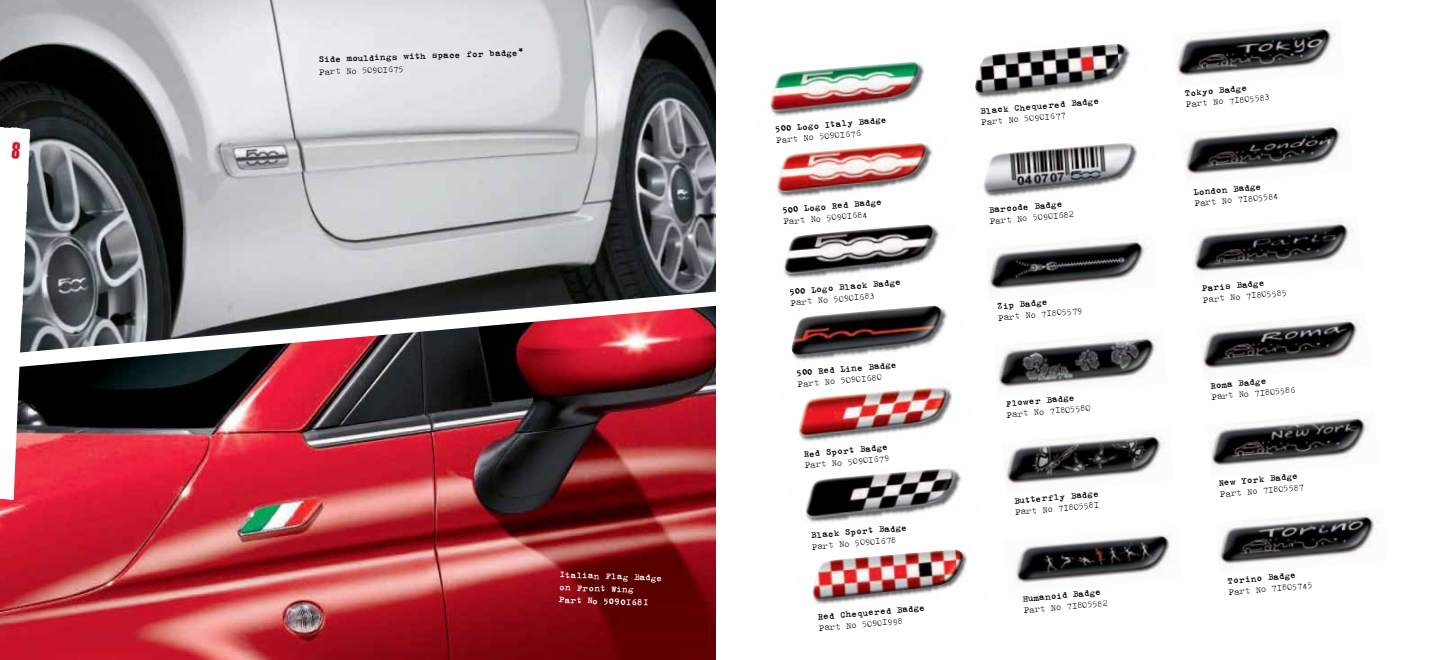
<style>
.page{position:relative;width:1432px;height:660px;background:#fff}
.page>*{position:absolute;margin:0;border:0;box-sizing:border-box;transform-origin:0 0}
.t1{font:10px "Lettera 500 text";color:#000}
.t2{font:10px "Lettera 500 light";color:#000}
.t3{font:10px/12.5px "Lettera 500 text";color:#fff}
</style>
<div class="page">
<img style="left:0;top:0;width:716px;height:291px">
<img style="left:0;top:368px;width:716px;height:291px">
<svg style="left:30px;top:291px;width:686px;height:77px"></svg>
<img style="left:1184px;top:124px;width:160px;height:54px">
<img style="left:988px;top:239px;width:160px;height:54px">
<img style="left:1192px;top:221px;width:161px;height:54px">
<img style="left:996px;top:333px;width:160px;height:56px">
<img style="left:1202px;top:318px;width:159px;height:54px">
<img style="left:1005px;top:434px;width:160px;height:53px">
<img style="left:1016px;top:534px;width:154px;height:49px">
<img style="left:1210px;top:416px;width:158px;height:53px">
<img style="left:1219px;top:514px;width:159px;height:52px">
<img style="left:772px;top:64px;width:153px;height:52px">
<img style="left:770px;top:62px;width:151px;height:50px">
<img style="left:778px;top:145px;width:155px;height:52px">
<img style="left:777px;top:143px;width:151px;height:50px">
<img style="left:785px;top:227px;width:155px;height:51px">
<img style="left:784px;top:224px;width:151px;height:50px">
<img style="left:793px;top:308px;width:155px;height:52px">
<img style="left:791px;top:305px;width:151px;height:51px">
<img style="left:801px;top:389px;width:152px;height:52px">
<img style="left:798px;top:387px;width:151px;height:50px">
<img style="left:807px;top:470px;width:155px;height:52px">
<img style="left:806px;top:468px;width:150px;height:50px">
<img style="left:813px;top:552px;width:154px;height:52px">
<img style="left:813px;top:549px;width:151px;height:50px">
<img style="left:976px;top:46px;width:155px;height:52px">
<img style="left:975px;top:44px;width:151px;height:50px">
<img style="left:986px;top:145px;width:152px;height:52px">
<img style="left:983px;top:143px;width:151px;height:50px">
<img style="left:1176px;top:26px;width:160px;height:54px">
<svg style="left:0;top:127px;width:30px;height:374px"></svg>
<p class="t1" style="left:318px;top:53px;width:206px;rotate:-2deg">Side mouldings with space for badge*</p>
<p class="t2" style="left:319px;top:65px;width:86px;rotate:-2deg">Part No 50901675</p>
<p class="t3" style="left:560px;top:567px;width:104px;rotate:2deg">Italian Flag Badge on Front Wing<br>Part No 50901681</p>
<p class="t1" style="left:775px;top:123px;width:113px;rotate:-5deg">500 Logo Italy Badge</p>
<p class="t2" style="left:775px;top:133px;width:87px;rotate:-5deg">Part No 50901676</p>
<p class="t1" style="left:782px;top:204px;width:102px;rotate:-5deg">500 Logo Red Badge</p>
<p class="t2" style="left:783px;top:214px;width:86px;rotate:-5deg">Part No 50901684</p>
<p class="t1" style="left:789px;top:285px;width:114px;rotate:-5deg">500 Logo Black Badge</p>
<p class="t2" style="left:790px;top:295px;width:86px;rotate:-5deg">Part No 50901683</p>
<p class="t1" style="left:796px;top:366px;width:102px;rotate:-5deg">500 Red Line Badge</p>
<p class="t2" style="left:797px;top:377px;width:86px;rotate:-5deg">Part No 50901680</p>
<p class="t1" style="left:803px;top:447px;width:86px;rotate:-5deg">Red Sport Badge</p>
<p class="t2" style="left:804px;top:458px;width:86px;rotate:-5deg">Part No 50901679</p>
<p class="t1" style="left:810px;top:529px;width:98px;rotate:-5deg">Black Sport Badge</p>
<p class="t2" style="left:811px;top:539px;width:86px;rotate:-5deg">Part No 50901678</p>
<p class="t1" style="left:817px;top:610px;width:109px;rotate:-5deg">Red Chequered Badge</p>
<p class="t2" style="left:818px;top:620px;width:86px;rotate:-5deg">Part No 50901998</p>
<p class="t1" style="left:979px;top:105px;width:121px;rotate:-5deg">Black Chequered Badge</p>
<p class="t2" style="left:980px;top:115px;width:87px;rotate:-5deg">Part No 50901677</p>
<p class="t1" style="left:988px;top:204px;width:76px;rotate:-5deg">Barcode Badge</p>
<p class="t2" style="left:989px;top:214px;width:87px;rotate:-5deg">Part No 50901682</p>
<p class="t1" style="left:996px;top:300px;width:52px;rotate:-5deg">Zip Badge</p>
<p class="t2" style="left:997px;top:310px;width:86px;rotate:-5deg">Part No 71805579</p>
<p class="t1" style="left:1005px;top:397px;width:71px;rotate:-5deg">Flower Badge</p>
<p class="t2" style="left:1006px;top:407px;width:86px;rotate:-5deg">Part No 71805580</p>
<p class="t1" style="left:1013px;top:494px;width:87px;rotate:-5deg">Butterfly Badge</p>
<p class="t2" style="left:1014px;top:504px;width:86px;rotate:-5deg">Part No 71805581</p>
<p class="t1" style="left:1022px;top:592px;width:80px;rotate:-5deg">Humanoid Badge</p>
<p class="t2" style="left:1023px;top:602px;width:86px;rotate:-5deg">Part No 71805582</p>
<p class="t1" style="left:1184px;top:87px;width:64px;rotate:-5deg">Tokyo Badge</p>
<p class="t2" style="left:1185px;top:97px;width:86px;rotate:-5deg">Part No 71805583</p>
<p class="t1" style="left:1193px;top:186px;width:70px;rotate:-5deg">London Badge</p>
<p class="t2" style="left:1194px;top:196px;width:85px;rotate:-5deg">Part No 71805584</p>
<p class="t1" style="left:1201px;top:282px;width:64px;rotate:-5deg">Paris Badge</p>
<p class="t2" style="left:1202px;top:292px;width:86px;rotate:-5deg">Part No 71805585</p>
<p class="t1" style="left:1210px;top:379px;width:58px;rotate:-5deg">Roma Badge</p>
<p class="t2" style="left:1210px;top:389px;width:86px;rotate:-5deg">Part No 71805586</p>
<p class="t1" style="left:1218px;top:476px;width:81px;rotate:-5deg">New York Badge</p>
<p class="t2" style="left:1219px;top:486px;width:86px;rotate:-5deg">Part No 71805587</p>
<p class="t1" style="left:1227px;top:574px;width:70px;rotate:-5deg">Torino Badge</p>
<p class="t2" style="left:1228px;top:584px;width:86px;rotate:-5deg">Part No 71805745</p>
</div>
